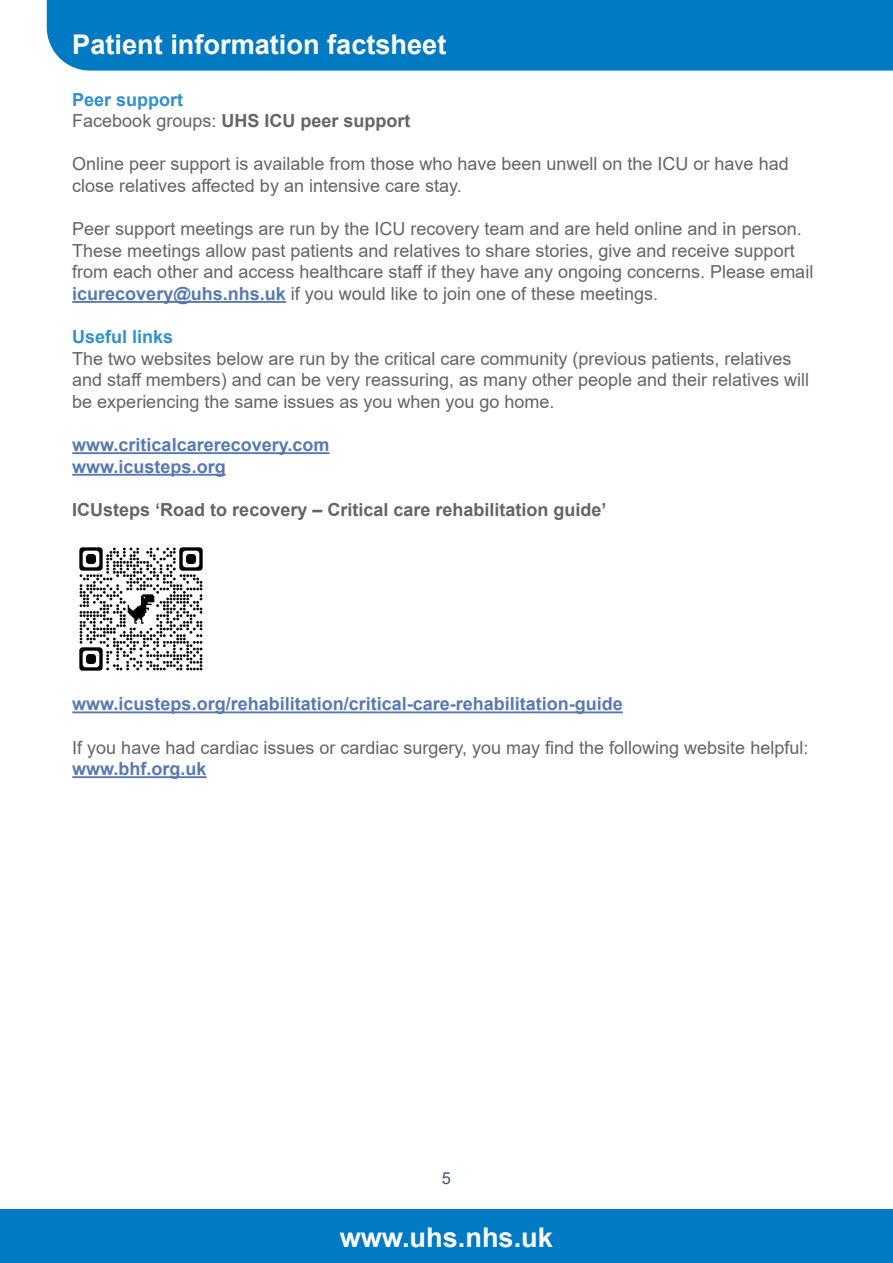
<style>
.page{position:relative;width:893px;height:1263px;background:#fff}
.page>*{position:absolute;margin:0;border:0;box-sizing:border-box;transform-origin:0 0}
.t1{font:700 27.15px "Arial";color:#fff}
.t2{font:18px/21.6px "Arial";color:#636466}
.t3{font:700 18px/21.6px "Arial";color:#5879b0}
.t4{font:700 18px/21.6px "Arial";color:#636466}
.t5{font:700 18px "Arial";color:#3090ce}
.t6{font:16.5px "Arial";color:#3d5567}
.s1{color:#3090ce}
.s2{font-weight:400}
.s3{font-weight:700;color:#5879b0}
</style>
<div class="page">
<div style="left:0;top:1209px;width:893px;height:54px;background:#007ac2"></div>
<div style="left:46px;top:0;width:847px;height:71px;background:#007ac2"></div>
<hr style="left:72px;top:301px;width:214px;height:2px;background:#5879b0">
<hr style="left:72px;top:452px;width:257px;height:2px;background:#5879b0">
<hr style="left:72px;top:474px;width:154px;height:2px;background:#5879b0">
<hr style="left:72px;top:711px;width:551px;height:2px;background:#5879b0">
<hr style="left:72px;top:776px;width:135px;height:2px;background:#5879b0">
<img style="left:79px;top:547px;width:124px;height:124px">
<h1 class="t1" style="left:72px;top:25px;width:376px">Patient information factsheet</h1>
<p class="t4" style="left:72px;top:89px;width:340px"><span class="s1">Peer support<br></span><span class="s2">Facebook groups:</span> UHS ICU peer support</p>
<p class="t2" style="left:72px;top:153px;width:718px">Online peer support is available from those who have been unwell on the ICU or have had close relatives affected by an intensive care stay.</p>
<p class="t2" style="left:72px;top:218px;width:742px">Peer support meetings are run by the ICU recovery team and are held online and in person.<br>These meetings allow past patients and relatives to share stories, give and receive support from each other and access healthcare staff if they have any ongoing concerns. Please email <span class="s3">icurecovery@uhs.nhs.uk</span> if you would like to join one of these meetings.</p>
<p class="t5" style="left:72px;top:324px;width:103px">Useful links</p>
<p class="t2" style="left:72px;top:348px;width:738px">The two websites below are run by the critical care community (previous patients, relatives and staff members) and can be very reassuring, as many other people and their relatives will be experiencing the same issues as you when you go home.</p>
<p class="t3" style="left:72px;top:434px;width:259px">www.criticalcarerecovery.com www.icusteps.org</p>
<p class="t4" style="left:72px;top:499px;width:536px">ICUsteps ‘Road to recovery – Critical care rehabilitation guide’</p>
<p class="t3" style="left:72px;top:693px;width:552px">www.icusteps.org/rehabilitation/critical-care-rehabilitation-guide</p>
<p class="t2" style="left:72px;top:736px;width:738px">If you have had cardiac issues or cardiac surgery, you may find the following website helpful:</p>
<p class="t3" style="left:72px;top:758px;width:136px">www.bhf.org.uk</p>
<p class="t6" style="left:442px;top:1166px;width:11px">5</p>
<h1 class="t1" style="left:340px;top:1218px;width:215px">www.uhs.nhs.uk</h1>
</div>
